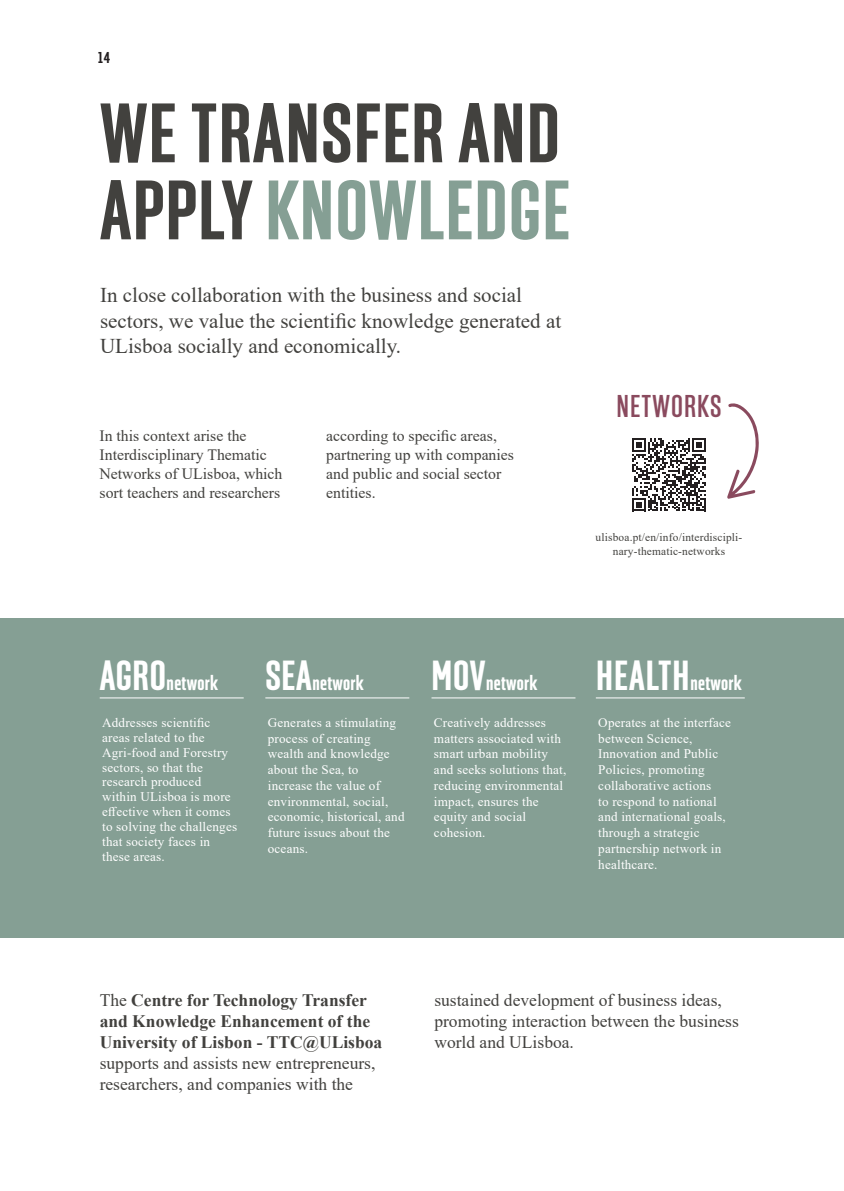
<style>
.page{position:relative;width:844px;height:1191px;background:#fff}
.page>*{position:absolute;margin:0;border:0;box-sizing:border-box;transform-origin:0 0}
.t1{font:700 84px/77px "Solido Compressed";letter-spacing:.015em;color:#42413e}
.t2{font:500 31.5px "Solido Compressed";letter-spacing:.035em;color:#8a4a5e}
.t3{font:21px/25.2px "Times New Roman";color:#42413e}
.t4{font:700 21px "Solido Compressed";letter-spacing:.015em;color:#fff}
.t5{font:17.5px/21px "Times New Roman";color:#42413e}
.t6{font:700 17.5px/21px "Times New Roman";color:#42413e}
.t7{font:15.75px/18.9px "Times New Roman";color:#42413e}
.t8{font:700 15.75px "Solido Compressed";color:#231f20}
.t9{font:13.12px/15.8px "Times New Roman";letter-spacing:.015em;color:#fff}
.t10{font:11.38px/14px "Times New Roman";letter-spacing:.015em;color:#42413e;text-align:center}
.s1{color:#859f94}
.s2{font-size:42px}
.s3{font-weight:400}
</style>
<div class="page">
<div style="left:0;top:618px;width:843px;height:319px;background:#859f94"></div>
<hr style="left:100px;top:697px;width:143px;height:1px;background:#fff">
<hr style="left:595px;top:697px;width:149px;height:1px;background:#fff">
<hr style="left:431px;top:697px;width:144px;height:1px;background:#fff">
<hr style="left:265px;top:697px;width:144px;height:1px;background:#fff">
<svg style="left:632px;top:438px;width:73px;height:73px"></svg>
<svg style="left:727px;top:403px;width:32px;height:96px"></svg>
<p class="t8" style="left:98px;top:49px;width:13px">14</p>
<h1 class="t1" style="left:100px;top:99px;width:471px">WE TRANSFER AND<br>APPLY <span class="s1">KNOWLEDGE</span></h1>
<h3 class="t3" style="left:100px;top:282px;width:462px">In close collaboration with the business and social sectors, we value the scientific knowledge generated at<br>ULisboa socially and economically.</h3>
<p class="t7" style="left:99px;top:426px;width:184px">In this context arise the<br>Interdisciplinary Thematic<br>Networks of ULisboa, which sort teachers and researchers</p>
<p class="t7" style="left:326px;top:426px;width:189px">according to specific areas, partnering up with companies and public and social sector entities.</p>
<h2 class="t2" style="left:616px;top:388px;width:106px">NETWORKS</h2>
<p class="t10" style="left:595px;top:529px;width:148px">ulisboa.pt/en/info/interdiscipli&shy;nary-thematic-networks</p>
<h3 class="t4" style="left:100px;top:671px;width:120px"><span class="s2">AGRO</span>network</h3>
<p class="t9" style="left:102px;top:714px;width:136px;line-height:14.9px">Addresses scientific areas related to the<br>Agri-food and Forestry sectors, so that the research produced within ULisboa is more effective when it comes to solving the challenges that society faces in these areas.</p>
<h3 class="t4" style="left:265px;top:671px;width:100px"><span class="s2">SEA</span>network</h3>
<p class="t9" style="left:268px;top:714px;width:138px">Generates a stimulating process of creating wealth and knowledge about the Sea, to increase the value of environmental, social, economic, historical, and future issues about the oceans.</p>
<h3 class="t4" style="left:431px;top:671px;width:107px"><span class="s2">MOV</span>network</h3>
<p class="t9" style="left:434px;top:714px;width:134px">Creatively addresses matters associated with smart urban mobility and seeks solutions that, reducing environmental impact, ensures the equity and social cohesion.</p>
<h3 class="t4" style="left:596px;top:671px;width:147px"><span class="s2">HEALTH</span>network</h3>
<p class="t9" style="left:598px;top:714px;width:134px">Operates at the interface between Science,<br>Innovation and Public<br>Policies, promoting collaborative actions<br>to respond to national and international goals, through a strategic partnership network in healthcare.</p>
<h3 class="t6" style="left:100px;top:989px;width:284px"><span class="s3">The</span> Centre for Technology Transfer and Knowledge Enhancement of the<br>University of Lisbon - TTC@ULisboa</h3>
<h3 class="t5" style="left:100px;top:1052px;width:277px">supports and assists new entrepreneurs, researchers, and companies with the</h3>
<h3 class="t5" style="left:434px;top:989px;width:306px">sustained development of business ideas, promoting interaction between the business world and ULisboa.</h3>
</div>
